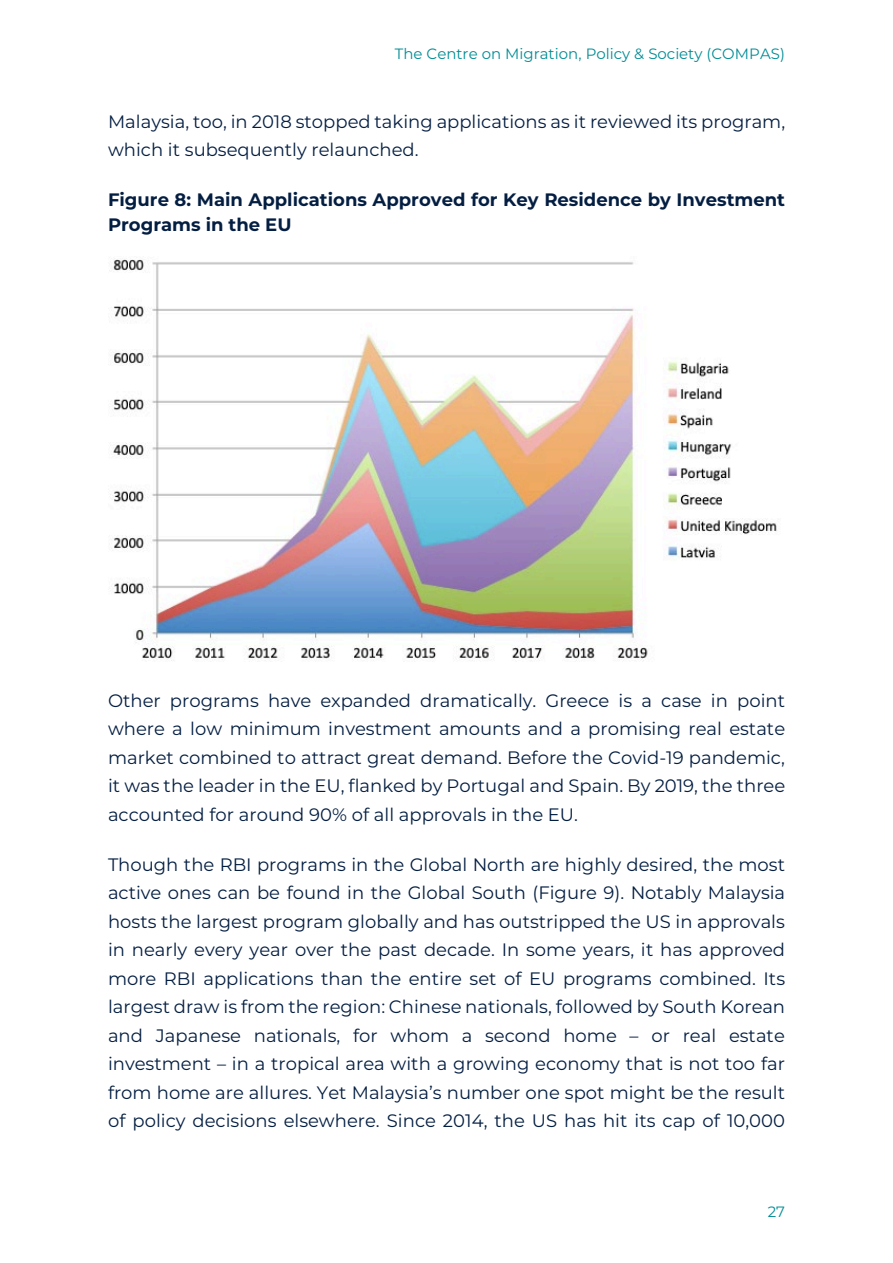
<style>
.page{position:relative;width:893px;height:1263px;background:#fff}
.page>*{position:absolute;margin:0;border:0;box-sizing:border-box;transform-origin:0 0}
.t1{font:18px/28.5px "Montserrat";color:#041e42;text-align:justify}
.t2{font:700 18px/24.9px "Montserrat";color:#041e42}
.t3{font:15px "Montserrat";color:#008c95}
</style>
<div class="page">
<img style="left:109px;top:258px;width:668px;height:404px">
<p class="t3" style="left:395px;top:44px;width:392px">The Centre on Migration, Policy &amp; Society (COMPAS)</p>
<p class="t1" style="left:108px;top:107px;width:679px">Malaysia, too, in 2018 stopped taking applications as it reviewed its program, which it subsequently relaunched.</p>
<h2 class="t2" style="left:108px;top:186px;width:679px">Figure 8: Main Applications Approved for Key Residence by Investment<br>Programs in the EU</h2>
<p class="t1" style="left:108px;top:685px;width:679px">Other programs have expanded dramatically. Greece is a case in point where a low minimum investment amounts and a promising real estate market combined to attract great demand. Before the Covid-19 pandemic, it was the leader in the EU, flanked by Portugal and Spain. By 2019, the three accounted for around 90% of all approvals in the EU.</p>
<p class="t1" style="left:108px;top:849px;width:679px">Though the RBI programs in the Global North are highly desired, the most active ones can be found in the Global South (Figure 9). Notably Malaysia hosts the largest program globally and has outstripped the US in approvals in nearly every year over the past decade. In some years, it has approved more RBI applications than the entire set of EU programs combined. Its largest draw is from the region: Chinese nationals, followed by South Korean and Japanese nationals, for whom a second home – or real estate investment – in a tropical area with a growing economy that is not too far from home are allures. Yet Malaysia’s number one spot might be the result of policy decisions elsewhere. Since 2014, the US has hit its cap of 10,000</p>
<p class="t3" style="left:768px;top:1201px;width:19px">27</p>
</div>
